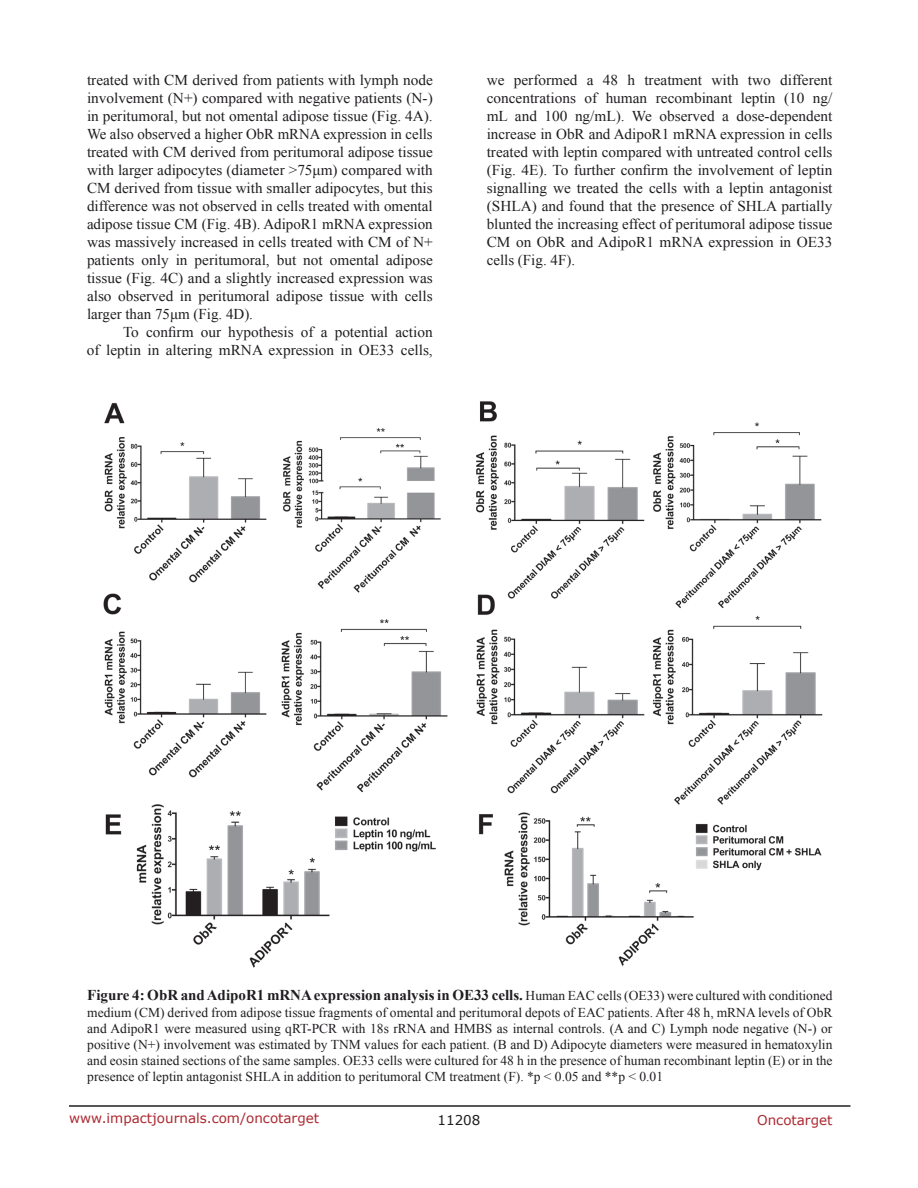
<style>
.page{position:relative;width:918px;height:1188px;background:#fff}
.page>*{position:absolute;margin:0;border:0;box-sizing:border-box;transform-origin:0 0}
.t1{font:15px/18px "Times New Roman";color:#201d20;text-align:justify}
.t2{font:700 15px "Times New Roman";color:#201d20}
.t3{font:13.5px/16.2px "Times New Roman";color:#201d20;text-align:justify}
.t4{font:13.5px "Verdana";color:#ac2830}
.t5{font:13.5px "Verdana";color:#201d20}
.s1{font-weight:400;font-size:13.5px}
</style>
<div class="page">
<hr style="left:69px;top:1105px;width:781px;height:2px;background:#231f20">
<img style="left:103px;top:401px;width:720px;height:567px">
<p class="t1" style="left:87px;top:71px;width:347px">treated with CM derived from patients with lymph node involvement (N+) compared with negative patients (N-) in peritumoral, but not omental adipose tissue (Fig. 4A).<br>We also observed a higher ObR mRNA expression in cells treated with CM derived from peritumoral adipose tissue with larger adipocytes (diameter &gt;75μm) compared with CM derived from tissue with smaller adipocytes, but this difference was not observed in cells treated with omental adipose tissue CM (Fig. 4B). AdipoR1 mRNA expression was massively increased in cells treated with CM of N+ patients only in peritumoral, but not omental adipose tissue (Fig. 4C) and a slightly increased expression was also observed in peritumoral adipose tissue with cells larger than 75μm (Fig. 4D).</p>
<p class="t1" style="left:87px;top:323px;width:347px;text-align:right">To confirm our hypothesis of a potential action<br>of leptin in altering mRNA expression in OE33 cells,</p>
<p class="t1" style="left:487px;top:71px;width:347px">we performed a 48 h treatment with two different concentrations of human recombinant leptin (10 ng/ mL and 100 ng/mL). We observed a dose-dependent increase in ObR and AdipoR1 mRNA expression in cells treated with leptin compared with untreated control cells (Fig. 4E). To further confirm the involvement of leptin signalling we treated the cells with a leptin antagonist (SHLA) and found that the presence of SHLA partially blunted the increasing effect of peritumoral adipose tissue CM on ObR and AdipoR1 mRNA expression in OE33 cells (Fig. 4F).</p>
<p class="t2" style="left:87px;top:985px;width:747px">Figure 4: ObR and AdipoR1 mRNA expression analysis in OE33 cells. <span class="s1">Human EAC cells (OE33) were cultured with conditioned</span></p>
<p class="t3" style="left:87px;top:1004px;width:747px">medium (CM) derived from adipose tissue fragments of omental and peritumoral depots of EAC patients. After 48 h, mRNA levels of ObR and AdipoR1 were measured using qRT-PCR with 18s rRNA and HMBS as internal controls. (A and C) Lymph node negative (N-) or positive (N+) involvement was estimated by TNM values for each patient. (B and D) Adipocyte diameters were measured in hematoxylin and eosin stained sections of the same samples. OE33 cells were cultured for 48 h in the presence of human recombinant leptin (E) or in the presence of leptin antagonist SHLA in addition to peritumoral CM treatment (F). *p &lt; 0.05 and **p &lt; 0.01</p>
<p class="t4" style="left:69px;top:1109px;width:252px">www.impactjournals.com/oncotarget</p>
<p class="t5" style="left:438px;top:1111px;width:44px">11208</p>
<p class="t4" style="left:757px;top:1111px;width:77px">Oncotarget</p>
</div>
